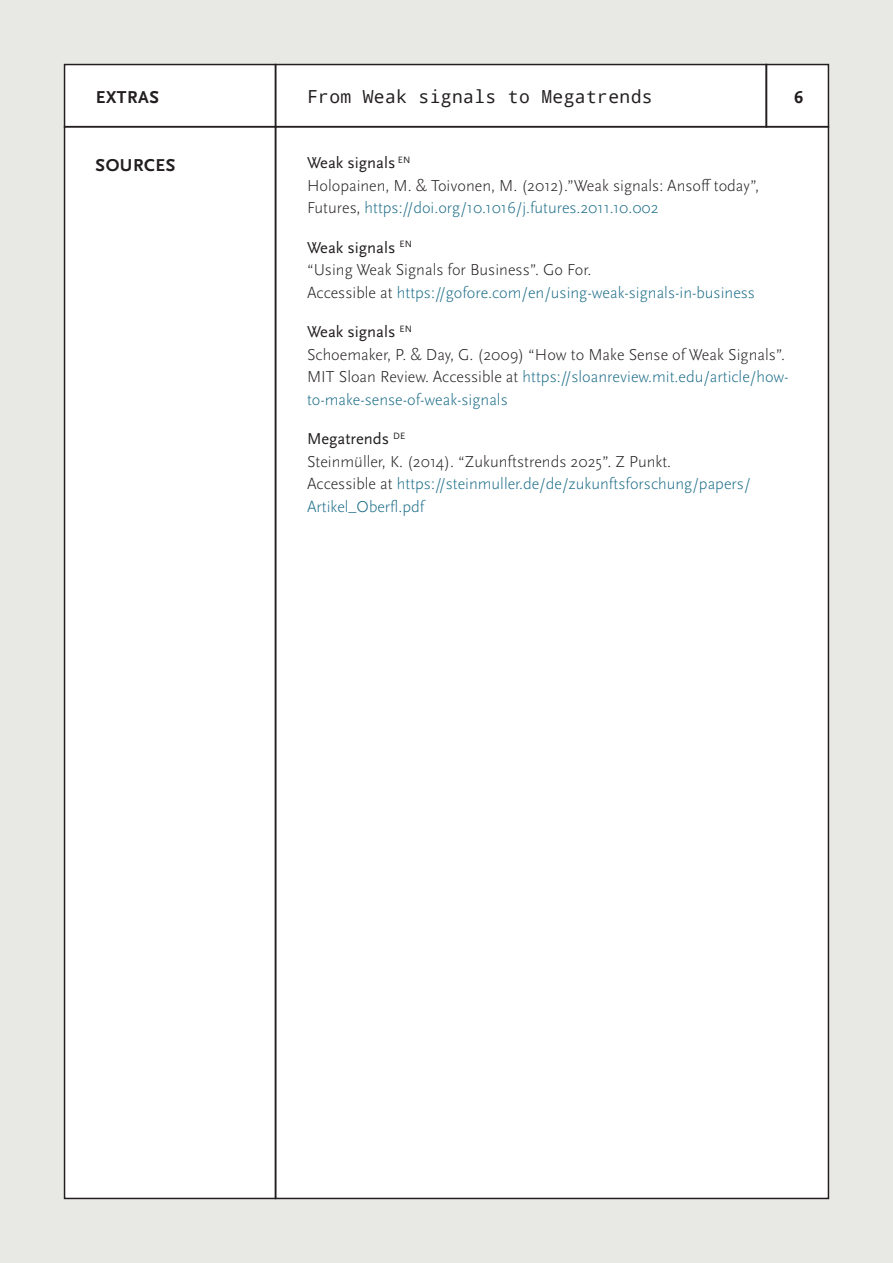
<style>
.page{position:relative;width:893px;height:1263px;background:#e8e9e5}
.page>*{position:absolute;margin:0;border:0;box-sizing:border-box;transform-origin:0 0}
.t1{font:18px "Droid Sans Mono";letter-spacing:.02em;color:#231f20}
.t2{font:700 18px "Scala Sans Pro";letter-spacing:.03em;color:#231f20}
.Sources{font:300 16.5px/22.5px "Scala Sans Pro";color:#231f20}
.Sources-2{font:300 16.5px/22.5px "Scala Sans Pro";color:#1b6c87}
.s1{font-weight:400}
.s2{color:#1b6c87}
.s3{font-weight:400;color:#231f20}
.s4{color:#231f20}
</style>
<div class="page">
<div style="left:65px;top:65px;width:763px;height:1133px;background:#fff"></div>
<div style="left:64px;top:126px;width:212px;height:1073px;border:2px solid #231f20"></div>
<div style="left:765px;top:64px;width:64px;height:64px;border:2px solid #231f20"></div>
<div style="left:64px;top:64px;width:212px;height:64px;border:2px solid #231f20"></div>
<div style="left:275px;top:64px;width:492px;height:64px;border:2px solid #231f20"></div>
<p class="t2" style="left:96px;top:87px;width:65px">EXTRAS</p>
<p class="t1" style="left:307px;top:84px;width:347px">From Weak signals to Megatrends</p>
<p class="t2" style="left:794px;top:87px;width:10px">6</p>
<p class="t2" style="left:96px;top:155px;width:81px">SOURCES</p>
<p class="Sources" style="left:307px;top:152px;width:454px"><span class="s1">Weak signals</span> <sup>EN<br></sup>Holopainen, M. &amp; Toivonen, M. (2012).”Weak signals: Ansoff today”,<br>Futures, <span class="s2">https://doi.org/10.1016/j.futures.2011.10.002</span></p>
<p class="Sources-2" style="left:307px;top:236px;width:450px"><span class="s3">Weak signals</span> <sup>EN<br></sup><span class="s4">“Using Weak Signals for Business”. Go For.<br>Accessible at</span> https://gofore.com/en/using-weak-signals-in-business</p>
<p class="Sources" style="left:307px;top:321px;width:483px"><span class="s1">Weak signals</span> <sup>EN<br></sup>Schoemaker, P. &amp; Day, G. (2009) “How to Make Sense of Weak Signals”.<br>MIT Sloan Review. Accessible at <span class="s2">https://sloanreview.mit.edu/article/how&shy;to-make-sense-of-weak-signals</span></p>
<p class="Sources-2" style="left:307px;top:428px;width:445px"><span class="s3">Megatrends</span> <sup>DE<br></sup><span class="s4">Steinmüller, K. (2014). “Zukunftstrends 2025”. Z Punkt.<br>Accessible at</span> https://steinmuller.de/de/zukunftsforschung/papers/ Artikel_Oberfl.pdf</p>
</div>
